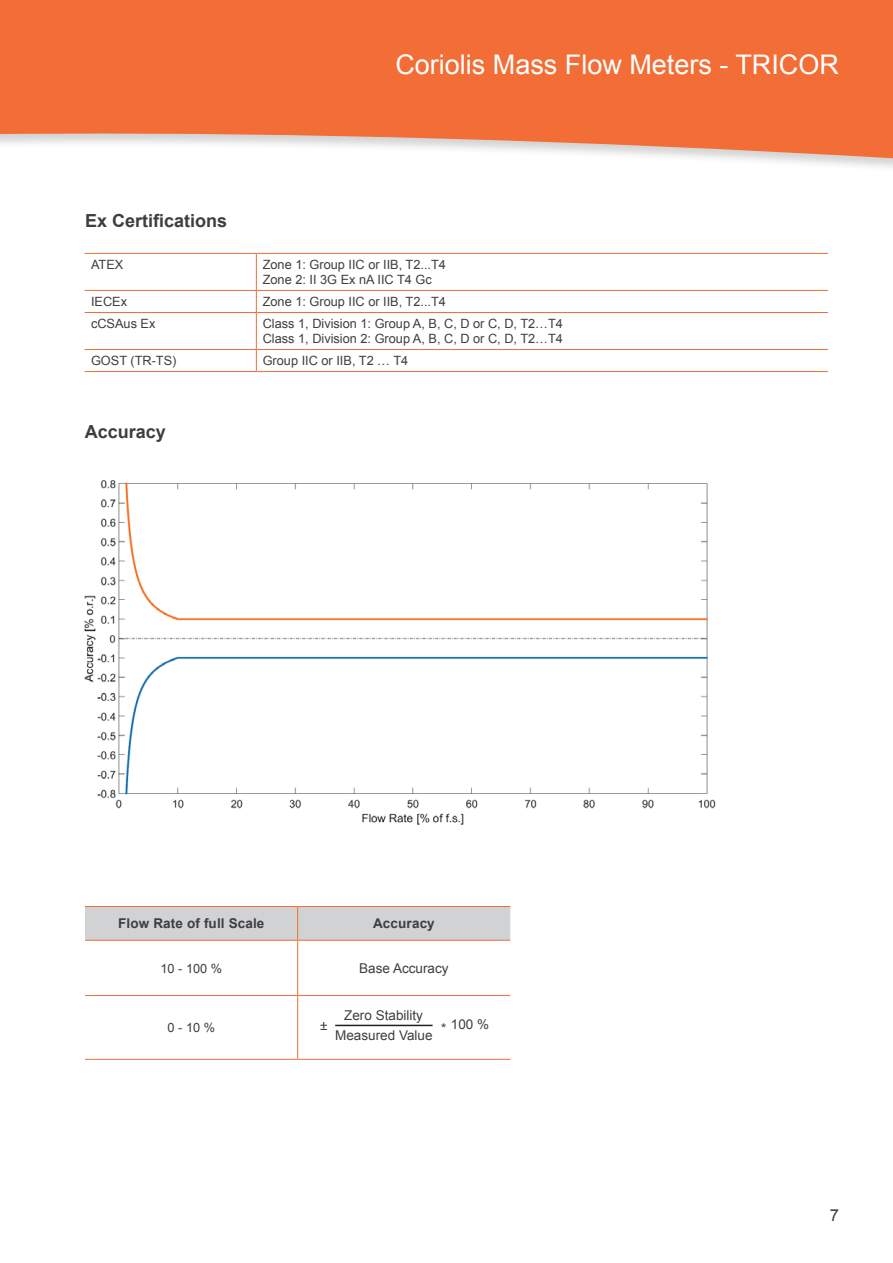
<style>
.page{position:relative;width:893px;height:1263px;background:#fff}
.page>*{position:absolute;margin:0;border:0;box-sizing:border-box;transform-origin:0 0}
.t1{font:27px "Arial";color:#fff}
.t2{font:700 18px "Arial";color:#3e3e3f}
.t3{font:16.5px "Arial";color:#3e3e3f}
.t4{font:13.5px/20px "Arial";color:#3e3e3f;text-align:center}
.t5{font:700 13.5px "Arial";letter-spacing:.01em;color:#3e3e3f}
.t6{font:12.75px/15px "Arial";color:#3e3e3f}
</style>
<div class="page">
<svg style="left:0;top:0;width:893px;height:168px;background:#f28354"></svg>
<img style="left:84px;top:480px;width:632px;height:345px">
<div style="left:85px;top:907px;width:425px;height:33px;background:#d1d2d4"></div>
<hr style="left:85px;top:906px;width:213px;height:1px;background:#f26e36">
<hr style="left:297px;top:907px;width:1px;height:33px;background:#f26e36">
<hr style="left:298px;top:906px;width:212px;height:1px;background:#f26e36">
<hr style="left:85px;top:940px;width:213px;height:1px;background:#f26e36">
<hr style="left:297px;top:941px;width:1px;height:54px;background:#f26e36">
<hr style="left:298px;top:940px;width:212px;height:1px;background:#f26e36">
<hr style="left:85px;top:995px;width:213px;height:1px;background:#f26e36">
<hr style="left:85px;top:1059px;width:213px;height:1px;background:#f26e36">
<hr style="left:297px;top:996px;width:1px;height:63px;background:#f26e36">
<hr style="left:298px;top:995px;width:212px;height:1px;background:#f26e36">
<hr style="left:298px;top:1059px;width:212px;height:1px;background:#f26e36">
<hr style="left:335px;top:1025px;width:98px;height:1px;background:#231f20">
<hr style="left:85px;top:253px;width:171px;height:1px;background:#f26e36">
<hr style="left:85px;top:290px;width:171px;height:1px;background:#f26e36">
<hr style="left:256px;top:254px;width:1px;height:36px;background:#f26e36">
<svg style="left:256px;top:291px;width:1px;height:21px"></svg>
<hr style="left:256px;top:253px;width:572px;height:1px;background:#f26e36">
<hr style="left:256px;top:290px;width:572px;height:1px;background:#f26e36">
<hr style="left:85px;top:312px;width:171px;height:1px;background:#f26e36">
<hr style="left:85px;top:349px;width:171px;height:1px;background:#f26e36">
<hr style="left:85px;top:371px;width:171px;height:1px;background:#f26e36">
<hr style="left:256px;top:313px;width:1px;height:36px;background:#f26e36">
<svg style="left:256px;top:350px;width:1px;height:21px"></svg>
<hr style="left:256px;top:312px;width:572px;height:1px;background:#f26e36">
<hr style="left:256px;top:349px;width:572px;height:1px;background:#f26e36">
<hr style="left:256px;top:371px;width:572px;height:1px;background:#f26e36">
<h2 class="t2" style="left:85px;top:209px;width:144px">Ex Certifications</h2>
<h1 class="t1" style="left:395px;top:46px;width:445px">Coriolis Mass Flow Meters - TRICOR</h1>
<p class="t6" style="left:91px;top:257px;width:34px">ATEX</p>
<p class="t6" style="left:263px;top:257px;width:185px">Zone 1: Group IIC or IIB, T2...T4<br>Zone 2: II 3G Ex nA IIC T4 Gc</p>
<p class="t6" style="left:91px;top:294px;width:38px">IECEx</p>
<p class="t6" style="left:263px;top:294px;width:185px">Zone 1: Group IIC or IIB, T2...T4</p>
<p class="t6" style="left:91px;top:316px;width:66px">cCSAus Ex</p>
<p class="t6" style="left:263px;top:316px;width:302px">Class 1, Division 1: Group A, B, C, D or C, D, T2…T4<br>Class 1, Division 2: Group A, B, C, D or C, D, T2…T4</p>
<p class="t6" style="left:91px;top:353px;width:87px">GOST (TR-TS)</p>
<p class="t6" style="left:263px;top:353px;width:147px">Group IIC or IIB, T2 … T4</p>
<h2 class="t2" style="left:85px;top:420px;width:83px">Accuracy</h2>
<p class="t5" style="left:118px;top:914px;width:148px">Flow Rate of full Scale</p>
<p class="t5" style="left:373px;top:914px;width:63px">Accuracy</p>
<p class="t6" style="left:161px;top:961px;width:63px">10 - 100 %</p>
<p class="t4" style="left:359px;top:958px;width:91px">Base Accuracy</p>
<p class="t6" style="left:168px;top:1020px;width:49px">0 - 10 %</p>
<p class="t4" style="left:320px;top:1015px;width:9px">±</p>
<p class="t4" style="left:335px;top:1005px;width:99px">Zero Stability<br>Measured Value</p>
<p class="t4" style="left:441px;top:1015px;width:50px">* 100 %</p>
<p class="t3" style="left:830px;top:1204px;width:11px">7</p>
</div>
